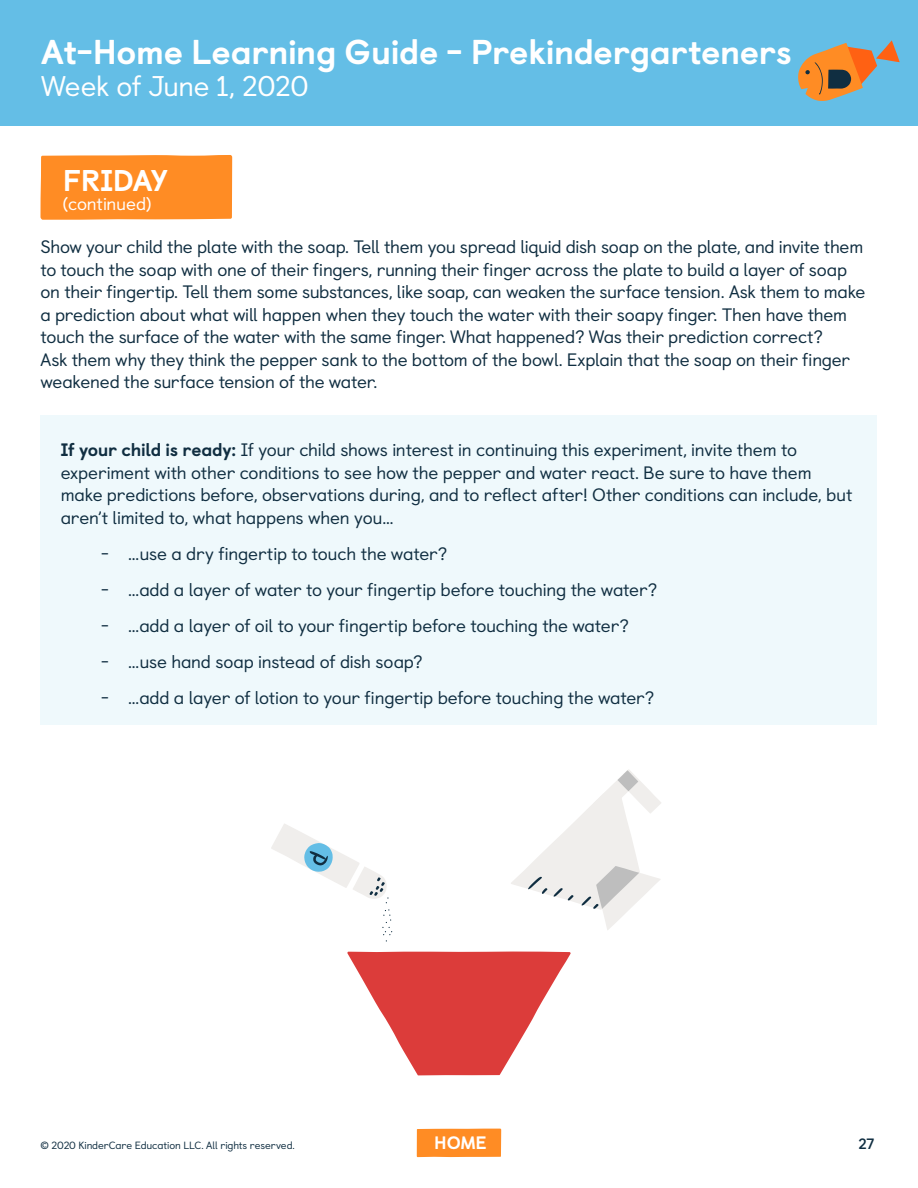
<style>
.page{position:relative;width:918px;height:1188px;background:#fff}
.page>*{position:absolute;margin:0;border:0;box-sizing:border-box;transform-origin:0 0}
.t1{font:800 34.5px "Castledown";letter-spacing:-.01em;color:#fff}
.t2{font:800 30px "Castledown";letter-spacing:-.02em;color:#fff}
.t3{font:28.5px "Castledown";letter-spacing:-.015em;color:#fff}
.t4{font:18px/22.5px "Castledown";letter-spacing:-.015em;color:#102e41}
.t5{font:18px "Castledown";letter-spacing:-.01em;color:#fff}
.t6{font:800 18px "Castledown";color:#fff}
.t7{font:700 15px "Castledown";color:#102e41}
.t8{font:10.5px "Castledown";letter-spacing:-.01em;color:#102e41}
.s1{font-weight:800}
</style>
<div class="page">
<div style="left:417px;top:1129px;width:84px;height:28px;background:#ff8c24"></div>
<div style="left:0;top:0;width:918px;height:125px;background:#64bee6"></div>
<svg style="left:798px;top:40px;width:102px;height:61px"></svg>
<div style="left:40px;top:415px;width:838px;height:309px;background:#eff9fc"></div>
<div style="left:41px;top:155px;width:191px;height:65px;background:#ff8c24"></div>
<svg style="left:511px;top:769px;width:150px;height:161px"></svg>
<svg style="left:347px;top:952px;width:224px;height:123px"></svg>
<svg style="left:271px;top:824px;width:118px;height:79px"></svg>
<svg style="left:382px;top:909px;width:10px;height:33px"></svg>
<h1 class="t1" style="left:41px;top:24px;width:752px">At-Home Learning Guide - Prekindergarteners</h1>
<h3 class="t3" style="left:41px;top:63px;width:269px">Week of June 1, 2020</h3>
<h2 class="t2" style="left:63px;top:155px;width:106px">FRIDAY</h2>
<p class="t5" style="left:63px;top:190px;width:90px">(continued)</p>
<p class="t4" style="left:40px;top:234px;width:827px">Show your child the plate with the soap. Tell them you spread liquid dish soap on the plate, and invite them to touch the soap with one of their fingers, running their finger across the plate to build a layer of soap on their fingertip. Tell them some substances, like soap, can weaken the surface tension. Ask them to make a prediction about what will happen when they touch the water with their soapy finger. Then have them touch the surface of the water with the same finger. What happened? Was their prediction correct?<br>Ask them why they think the pepper sank to the bottom of the bowl. Explain that the soap on their finger weakened the surface tension of the water.</p>
<p class="t4" style="left:61px;top:437px;width:793px"><span class="s1">If your child is ready:</span> If your child shows interest in continuing this experiment, invite them to experiment with other conditions to see how the pepper and water react. Be sure to have them make predictions before, observations during, and to reflect after! Other conditions can include, but aren’t limited to, what happens when you…</p>
<p class="t4" style="left:101px;top:541px;width:348px">- …use a dry fingertip to touch the water?</p>
<p class="t4" style="left:101px;top:577px;width:557px">- …add a layer of water to your fingertip before touching the water?</p>
<p class="t4" style="left:101px;top:613px;width:529px">- …add a layer of oil to your fingertip before touching the water?</p>
<p class="t4" style="left:101px;top:649px;width:323px">- …use hand soap instead of dish soap?</p>
<p class="t4" style="left:101px;top:685px;width:555px">- …add a layer of lotion to your fingertip before touching the water?</p>
<p class="t8" style="left:40px;top:1137px;width:256px">© 2020 KinderCare Education LLC. All rights reserved.</p>
<p class="t6" style="left:434px;top:1128px;width:54px">HOME</p>
<p class="t7" style="left:859px;top:1132px;width:17px">27</p>
</div>
